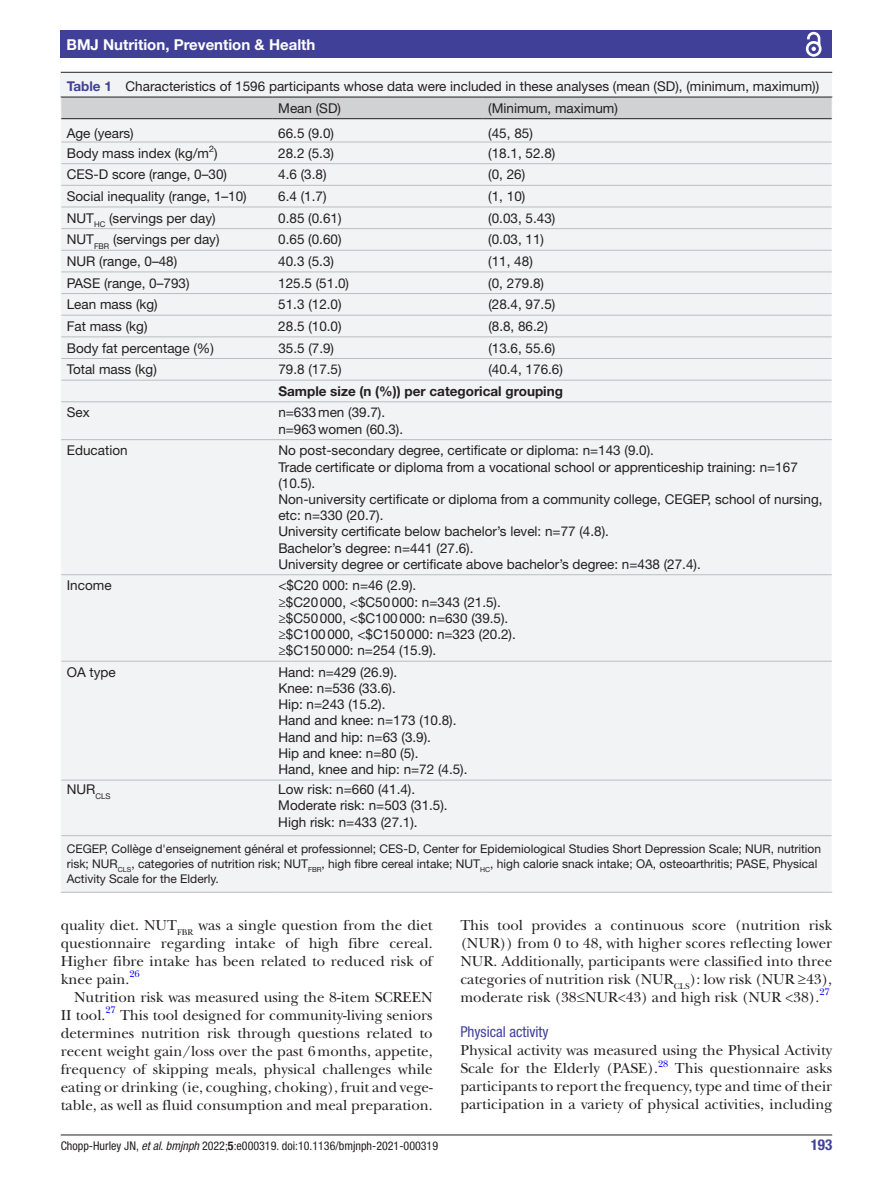
<style>
.page{position:relative;width:893px;height:1191px;background:#fff}
.page>*{position:absolute;margin:0;border:0;box-sizing:border-box;transform-origin:0 0}
.t1{font:15px/18px "New Baskerville";color:#231f20;text-align:justify}
.t2{font:700 15px "Helvetica Neue LT Std";color:#fff}
.t3{font:condensed 15px "Helvetica Neue LT Std";color:#414099}
.t4{font:700 condensed 15px "Helvetica Neue LT Std";color:#414099}
.t5{font:13.5px/16.2px "Helvetica Neue LT Std";color:#231f20}
.t6{font:700 13.5px "Helvetica Neue LT Std";color:#231f20}
.t7{font:12px/15px "Helvetica Neue LT Std";color:#231f20}
.t8{font:condensed 12px "Helvetica Neue LT Std";color:#231f20}
.t9{font:9.9px "New Baskerville";color:#00f}
.t10{font:9px "Helvetica Neue LT Std";color:#231f20}
.s1{font-weight:700;color:#414099}
.s2{font-size:13.5px}
.s3{font-style:italic}
.s4{font-weight:700}
</style>
<div class="page">
<hr style="left:61px;top:1134px;width:771px;height:1px;background:#231f20">
<div style="left:61px;top:31px;width:771px;height:27px;background:#414099"></div>
<svg style="left:804px;top:30px;width:19px;height:27px"></svg>
<div style="left:61px;top:73px;width:771px;height:819px;background:#f2f3f4"></div>
<hr style="left:61px;top:72px;width:771px;height:1px;background:#231f20">
<hr style="left:61px;top:439px;width:211px;height:1px;background:#bcbdc0">
<hr style="left:272px;top:439px;width:210px;height:1px;background:#bcbdc0">
<hr style="left:482px;top:439px;width:350px;height:1px;background:#bcbdc0">
<hr style="left:61px;top:574px;width:211px;height:1px;background:#bcbdc0">
<hr style="left:272px;top:574px;width:210px;height:1px;background:#bcbdc0">
<hr style="left:482px;top:574px;width:350px;height:1px;background:#bcbdc0">
<hr style="left:61px;top:661px;width:211px;height:1px;background:#bcbdc0">
<hr style="left:272px;top:661px;width:210px;height:1px;background:#bcbdc0">
<hr style="left:482px;top:661px;width:350px;height:1px;background:#bcbdc0">
<hr style="left:61px;top:780px;width:211px;height:1px;background:#bcbdc0">
<hr style="left:272px;top:780px;width:210px;height:1px;background:#bcbdc0">
<hr style="left:482px;top:780px;width:350px;height:1px;background:#bcbdc0">
<hr style="left:61px;top:835px;width:211px;height:1px;background:#bcbdc0">
<hr style="left:272px;top:835px;width:210px;height:1px;background:#bcbdc0">
<hr style="left:482px;top:835px;width:350px;height:1px;background:#bcbdc0">
<hr style="left:61px;top:892px;width:211px;height:1px;background:#bcbdc0">
<hr style="left:272px;top:892px;width:210px;height:1px;background:#bcbdc0">
<hr style="left:482px;top:892px;width:350px;height:1px;background:#bcbdc0">
<svg style="left:60px;top:97px;width:773px;height:305px"></svg>
<p class="t2" style="left:66px;top:35px;width:250px">BMJ Nutrition, Prevention &amp; Health</p>
<p class="t5" style="left:278px;top:75px;width:542px;line-height:22px;text-indent:-212px"><span class="s1">Table 1</span> Characteristics of 1596 participants whose data were included in these analyses (mean (SD), (minimum, maximum))<br>Mean (SD)</p>
<p class="t5" style="left:488px;top:100px;width:131px">(Minimum, maximum)</p>
<p class="t5" style="left:67px;top:124px;width:68px">Age (years)</p>
<p class="t5" style="left:278px;top:124px;width:57px">66.5 (9.0)</p>
<p class="t5" style="left:488px;top:124px;width:46px">(45, 85)</p>
<p class="t5" style="left:67px;top:145px;width:144px">Body mass index (kg/m</p>
<p class="t10" style="left:209px;top:143px;width:10px">2<span class="s2">)</span></p>
<p class="t5" style="left:278px;top:145px;width:57px">28.2 (5.3)</p>
<p class="t5" style="left:488px;top:145px;width:69px">(18.1, 52.8)</p>
<p class="t5" style="left:67px;top:166px;width:162px">CES-D score (range, 0–30)</p>
<p class="t5" style="left:278px;top:166px;width:50px">4.6 (3.8)</p>
<p class="t5" style="left:488px;top:166px;width:39px">(0, 26)</p>
<p class="t5" style="left:67px;top:188px;width:182px">Social inequality (range, 1–10)</p>
<p class="t5" style="left:278px;top:188px;width:50px">6.4 (1.7)</p>
<p class="t5" style="left:488px;top:188px;width:39px">(1, 10)</p>
<p class="t5" style="left:67px;top:209px;width:150px">NUT<sub>HC</sub> (servings per day)</p>
<p class="t5" style="left:278px;top:209px;width:65px">0.85 (0.61)</p>
<p class="t5" style="left:488px;top:209px;width:69px">(0.03, 5.43)</p>
<p class="t5" style="left:67px;top:231px;width:154px">NUT<sub>FBR</sub> (servings per day)</p>
<p class="t5" style="left:278px;top:231px;width:65px">0.65 (0.60)</p>
<p class="t5" style="left:488px;top:231px;width:57px">(0.03, 11)</p>
<p class="t5" style="left:67px;top:253px;width:112px">NUR (range, 0–48)</p>
<p class="t5" style="left:278px;top:253px;width:57px">40.3 (5.3)</p>
<p class="t5" style="left:488px;top:253px;width:46px">(11, 48)</p>
<p class="t5" style="left:67px;top:274px;width:124px">PASE (range, 0–793)</p>
<p class="t5" style="left:278px;top:274px;width:72px">125.5 (51.0)</p>
<p class="t5" style="left:488px;top:274px;width:57px">(0, 279.8)</p>
<p class="t5" style="left:67px;top:296px;width:93px">Lean mass (kg)</p>
<p class="t5" style="left:278px;top:296px;width:65px">51.3 (12.0)</p>
<p class="t5" style="left:488px;top:296px;width:69px">(28.4, 97.5)</p>
<p class="t5" style="left:67px;top:318px;width:82px">Fat mass (kg)</p>
<p class="t5" style="left:278px;top:318px;width:65px">28.5 (10.0)</p>
<p class="t5" style="left:488px;top:318px;width:61px">(8.8, 86.2)</p>
<p class="t5" style="left:67px;top:339px;width:149px">Body fat percentage (%)</p>
<p class="t5" style="left:278px;top:339px;width:57px">35.5 (7.9)</p>
<p class="t5" style="left:488px;top:339px;width:69px">(13.6, 55.6)</p>
<p class="t5" style="left:67px;top:361px;width:92px">Total mass (kg)</p>
<p class="t5" style="left:278px;top:361px;width:65px">79.8 (17.5)</p>
<p class="t5" style="left:488px;top:361px;width:76px">(40.4, 176.6)</p>
<p class="t6" style="left:278px;top:382px;width:286px">Sample size (n (%)) per categorical grouping</p>
<p class="t5" style="left:67px;top:404px;width:24px">Sex</p>
<p class="t5" style="left:278px;top:404px;width:126px">n=633men (39.7). n=963women (60.3).</p>
<p class="t5" style="left:67px;top:442px;width:62px">Education</p>
<p class="t5" style="left:278px;top:442px;width:546px">No post-secondary degree, certificate or diploma: n=143 (9.0).<br>Trade certificate or diploma from a vocational school or apprenticeship training: n=167 (10.5).<br>Non-university certificate or diploma from a community college, CEGEP, school of nursing, etc: n=330 (20.7).<br>University certificate below bachelor’s level: n=77 (4.8).<br>Bachelor’s degree: n=441 (27.6).<br>University degree or certificate above bachelor’s degree: n=438 (27.4).</p>
<p class="t5" style="left:67px;top:577px;width:46px">Income</p>
<p class="t5" style="left:278px;top:577px;width:239px">&lt;$C20 000: n=46 (2.9).<br>≥$C20000, &lt;$C50000: n=343 (21.5). ≥$C50000, &lt;$C100000: n=630 (39.5). ≥$C100000, &lt;$C150000: n=323 (20.2). ≥$C150000: n=254 (15.9).</p>
<p class="t5" style="left:67px;top:664px;width:51px">OA type</p>
<p class="t5" style="left:278px;top:664px;width:191px">Hand: n=429 (26.9).<br>Knee: n=536 (33.6).<br>Hip: n=243 (15.2).<br>Hand and knee: n=173 (10.8).<br>Hand and hip: n=63 (3.9).<br>Hip and knee: n=80 (5).<br>Hand, knee and hip: n=72 (4.5).</p>
<p class="t5" style="left:67px;top:781px;width:45px">NUR<sub>CLS</sub></p>
<p class="t5" style="left:278px;top:781px;width:171px">Low risk: n=660 (41.4).<br>Moderate risk: n=503 (31.5).<br>High risk: n=433 (27.1).</p>
<p class="t7" style="left:67px;top:841px;width:756px">CEGEP, Collège d'enseignement général et professionnel; CES-D, Center for Epidemiological Studies Short Depression Scale; NUR, nutrition risk; NUR<sub>CLS</sub>, categories of nutrition risk; NUT<sub>FBR</sub>, high fibre cereal intake; NUT<sub>HC</sub>, high calorie snack intake; OA, osteoarthritis; PASE, Physical<br>Activity Scale for the Elderly.</p>
<p class="t1" style="left:61px;top:916px;width:373px">quality diet. NUT<sub>FBR</sub> was a single question from the diet questionnaire regarding intake of high fibre cereal.<br>Higher fibre intake has been related to reduced risk of knee pain.</p>
<p class="t9" style="left:129px;top:968px;width:12px">26</p>
<p class="t1" style="left:61px;top:988px;width:373px;text-indent:14px">Nutrition risk was measured using the 8-item SCREEN<br>II tool.</p>
<p class="t9" style="left:105px;top:1004px;width:12px">27</p>
<p class="t1" style="left:61px;top:1006px;width:373px;text-indent:59px">This tool designed for community-living seniors determines nutrition risk through questions related to recent weight gain/loss over the past 6months, appetite, frequency of skipping meals, physical challenges while eating or drinking (ie, coughing, choking), fruit and vege&shy;table, as well as fluid consumption and meal preparation.</p>
<p class="t1" style="left:460px;top:916px;width:373px">This tool provides a continuous score (nutrition risk (NUR)) from 0 to 48, with higher scores reflecting lower NUR. Additionally, participants were classified into three categories of nutrition risk (NUR<sub>CLS</sub>): low risk (NUR ≥43), moderate risk (38≤NUR&lt;43) and high risk (NUR &lt;38).</p>
<p class="t9" style="left:819px;top:986px;width:12px">27</p>
<p class="t3" style="left:460px;top:1023px;width:90px">Physical activity</p>
<p class="t1" style="left:460px;top:1041px;width:373px">Physical activity was measured using the Physical Activity<br>Scale for the Elderly (PASE).</p>
<p class="t9" style="left:658px;top:1057px;width:12px">28</p>
<p class="t1" style="left:460px;top:1059px;width:373px;text-indent:214px">This questionnaire asks participants to report the frequency, type and time of their participation in a variety of physical activities, including</p>
<p class="t8" style="left:61px;top:1138px;width:379px">Chopp-Hurley JN, <span class="s3">et al</span>. <span class="s3">bmjnph</span> 2022;<span class="s4">5</span>:e000319. doi:10.1136/bmjnph-2021-000319</p>
<p class="t4" style="left:811px;top:1135px;width:23px">193</p>
</div>
